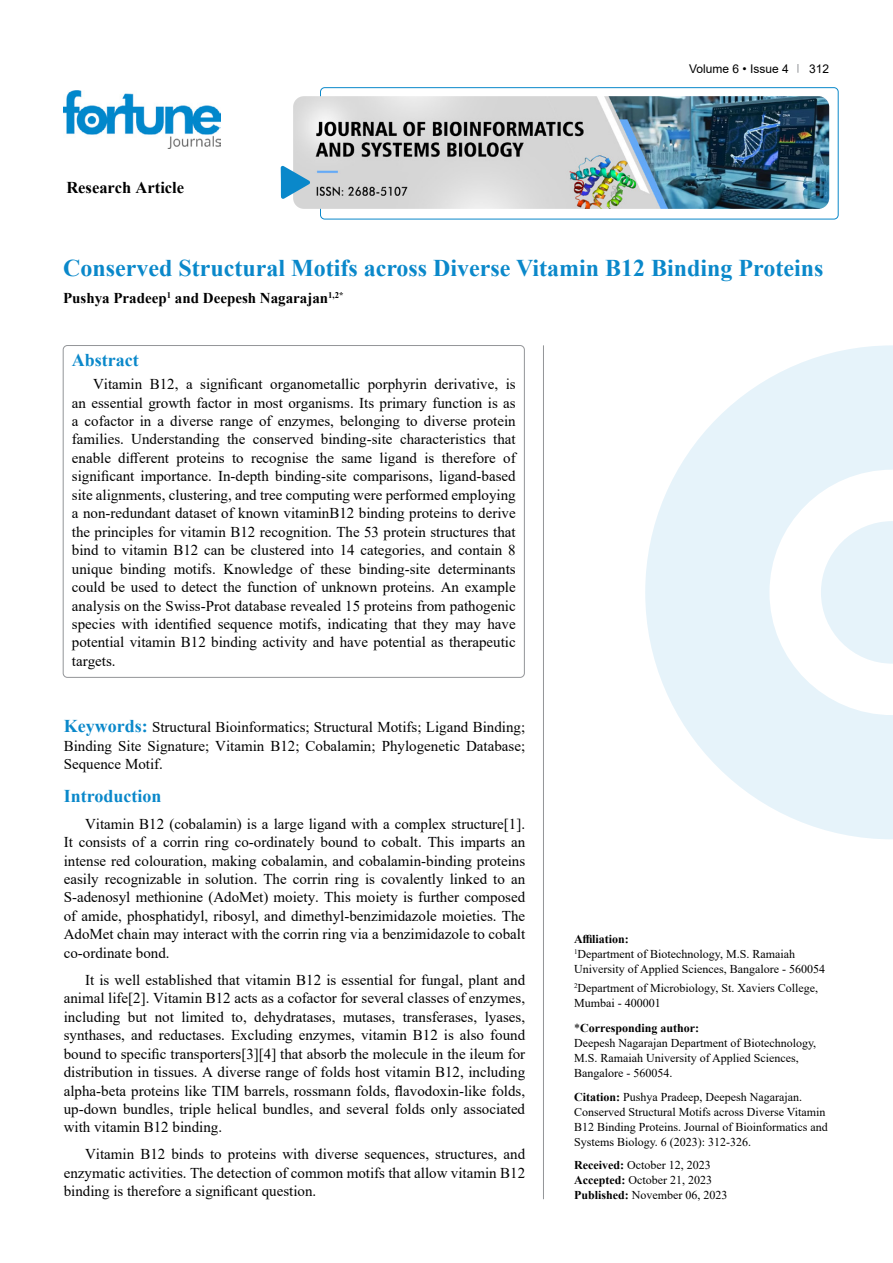
<style>
.page{position:relative;width:893px;height:1263px;background:#fff}
.page>*{position:absolute;margin:0;border:0;box-sizing:border-box;transform-origin:0 0}
.t1{font:700 24px "Times New Roman";color:#0a88ca}
.t2{font:700 18px "Times New Roman";color:#0a88ca}
.t3{font:700 16.5px "Times New Roman";color:#000}
.t4{font:15px/18.5px "Times New Roman";color:#000;text-align:justify}
.t5{font:700 15px "Times New Roman";color:#000}
.t6{font:12px/15px "Times New Roman";color:#000}
.t7{font:12px "Arial";color:#000}
.s1{font-weight:700;font-size:18px;color:#0a88ca}
.s2{font-weight:700}
</style>
<div class="page">
<div style="left:320px;top:87px;width:518px;height:132px;border:1px solid #0a88ca;border-radius:4px"></div>
<img style="left:64px;top:90px;width:157px;height:59px">
<img style="left:293px;top:96px;width:536px;height:113px">
<svg style="left:281px;top:166px;width:29px;height:33px"></svg>
<svg style="left:645px;top:345px;width:248px;height:494px;fill:#e6f3fa"></svg>
<svg style="left:821px;top:521px;width:72px;height:143px"></svg>
<hr style="left:543px;top:345px;width:1px;height:854px;background:#939598">
<div style="left:63px;top:345px;width:461px;height:332px;border:1px solid #939598;border-radius:4px"></div>
<p class="t3" style="left:66px;top:175px;width:119px">Research Article</p>
<p class="t7" style="left:689px;top:60px;width:101px">Volume 6 • Issue 4</p>
<p class="t7" style="left:809px;top:60px;width:22px">312</p>
<h1 class="t1" style="left:63px;top:251px;width:762px">Conserved Structural Motifs across Diverse Vitamin B12 Binding Proteins</h1>
<p class="t5" style="left:63px;top:287px;width:282px">Pushya Pradeep<sup>1</sup> and Deepesh Nagarajan<sup>1,2*</sup></p>
<p class="t2" style="left:72px;top:347px;width:68px">Abstract</p>
<p class="t4" style="left:72px;top:374px;width:445px;text-indent:21px">Vitamin B12, a significant organometallic porphyrin derivative, is an essential growth factor in most organisms. Its primary function is as a cofactor in a diverse range of enzymes, belonging to diverse protein families. Understanding the conserved binding-site characteristics that enable different proteins to recognise the same ligand is therefore of significant importance. In-depth binding-site comparisons, ligand-based site alignments, clustering, and tree computing were performed employing a non-redundant dataset of known vitaminB12 binding proteins to derive the principles for vitamin B12 recognition. The 53 protein structures that bind to vitamin B12 can be clustered into 14 categories, and contain 8 unique binding motifs. Knowledge of these binding-site determinants could be used to detect the function of unknown proteins. An example analysis on the Swiss-Prot database revealed 15 proteins from pathogenic species with identified sequence motifs, indicating that they may have potential vitamin B12 binding activity and have potential as therapeutic targets.</p>
<p class="t4" style="left:64px;top:717px;width:463px"><span class="s1">Keywords:</span> Structural Bioinformatics; Structural Motifs; Ligand Binding; Binding Site Signature; Vitamin B12; Cobalamin; Phylogenetic Database; Sequence Motif.</p>
<p class="t2" style="left:64px;top:783px;width:99px">Introduction</p>
<p class="t4" style="left:64px;top:814px;width:463px;text-indent:21px">Vitamin B12 (cobalamin) is a large ligand with a complex structure[1].<br>It consists of a corrin ring co-ordinately bound to cobalt. This imparts an intense red colouration, making cobalamin, and cobalamin-binding proteins easily recognizable in solution. The corrin ring is covalently linked to an S-adenosyl methionine (AdoMet) moiety. This moiety is further composed of amide, phosphatidyl, ribosyl, and dimethyl-benzimidazole moieties. The AdoMet chain may interact with the corrin ring via a benzimidazole to cobalt co-ordinate bond.</p>
<p class="t4" style="left:64px;top:970px;width:463px;text-indent:21px">It is well established that vitamin B12 is essential for fungal, plant and animal life[2]. Vitamin B12 acts as a cofactor for several classes of enzymes, including but not limited to, dehydratases, mutases, transferases, lyases, synthases, and reductases. Excluding enzymes, vitamin B12 is also found bound to specific transporters[3][4] that absorb the molecule in the ileum for distribution in tissues. A diverse range of folds host vitamin B12, including alpha-beta proteins like TIM barrels, rossmann folds, flavodoxin-like folds, up-down bundles, triple helical bundles, and several folds only associated with vitamin B12 binding.</p>
<p class="t4" style="left:64px;top:1145px;width:463px;text-indent:21px">Vitamin B12 binds to proteins with diverse sequences, structures, and enzymatic activities. The detection of common motifs that allow vitamin B12 binding is therefore a significant question.</p>
<p class="t6" style="left:574px;top:931px;width:252px"><span class="s2">Affiliation:<br></span><sup>1</sup>Department of Biotechnology, M.S. Ramaiah<br>University of Applied Sciences, Bangalore - 560054</p>
<p class="t6" style="left:574px;top:980px;width:246px"><sup>2</sup>Department of Microbiology, St. Xaviers College,<br>Mumbai - 400001</p>
<p class="t6" style="left:574px;top:1020px;width:244px">*<span class="s2">Corresponding author:<br></span>Deepesh Nagarajan Department of Biotechnology, M.S. Ramaiah University of Applied Sciences, Bangalore - 560054.</p>
<p class="t6" style="left:574px;top:1089px;width:255px"><span class="s2">Citation:</span> Pushya Pradeep, Deepesh Nagarajan.<br>Conserved Structural Motifs across Diverse Vitamin B12 Binding Proteins. Journal of Bioinformatics and Systems Biology. 6 (2023): 312-326.</p>
<p class="t6" style="left:574px;top:1157px;width:155px"><span class="s2">Received:</span> October 12, 2023<br><span class="s2">Accepted:</span> October 21, 2023<br><span class="s2">Published:</span> November 06, 2023</p>
</div>
